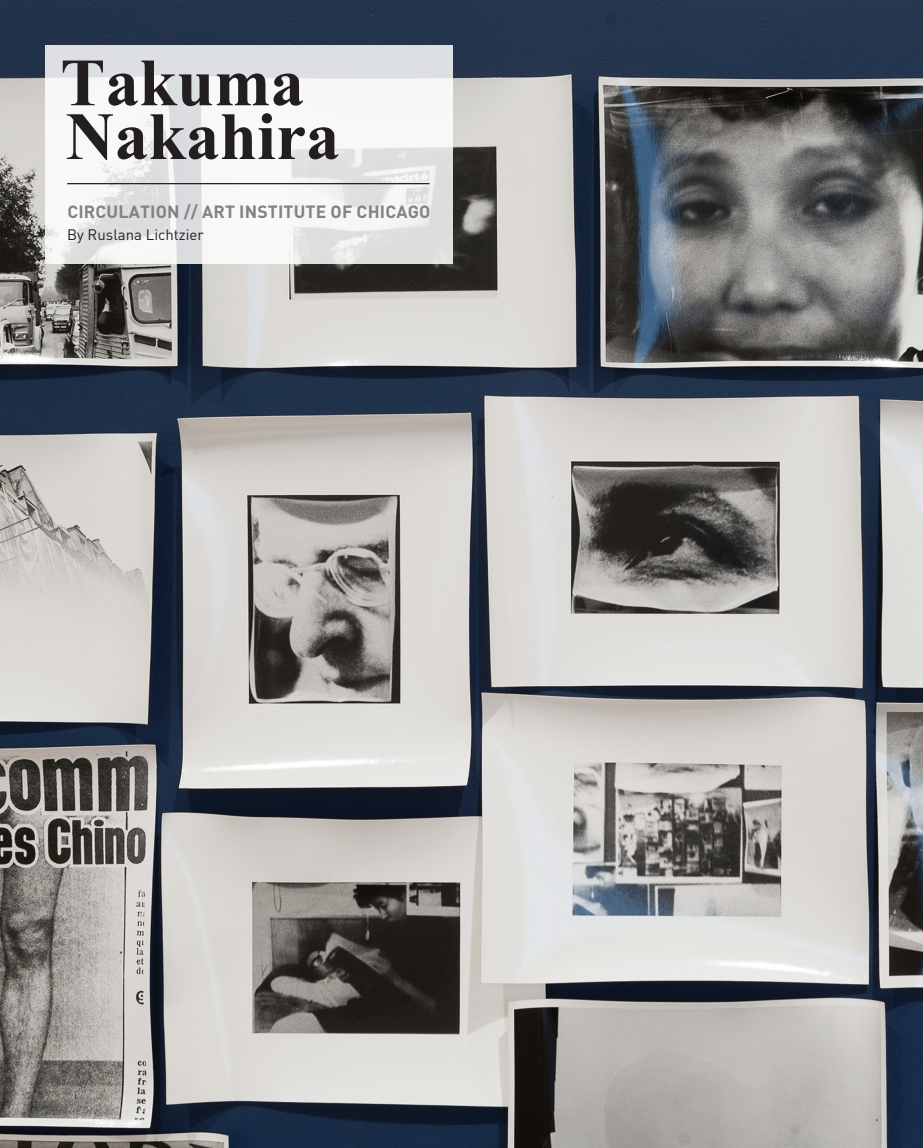
<style>
.page{position:relative;width:923px;height:1148px;background:#fff}
.page>*{position:absolute;margin:0;border:0;box-sizing:border-box;transform-origin:0 0}
.t1{font:700 67.5px/53.8px "Times New Roman";color:#231f20}
.t2{font:700 17.5px "DIN Pro";letter-spacing:.01em;color:#808285}
.t3{font:15px "DIN Pro";color:#231f20}
</style>
<div class="page">
<img style="left:0;top:0;width:922px;height:1148px">
<svg style="left:45px;top:45px;width:407px;height:218px;fill:#f6f6f5"></svg>
<hr style="left:67px;top:183px;width:362px;height:1px;background:#231f20">
<h1 class="t1" style="left:60px;top:54px;width:281px">Takuma<br>Nakahira</h1>
<p class="t2" style="left:67px;top:199px;width:364px">CIRCULATION // ART INSTITUTE OF CHICAGO</p>
<p class="t3" style="left:67px;top:224px;width:138px">By Ruslana Lichtzier</p>
</div>
